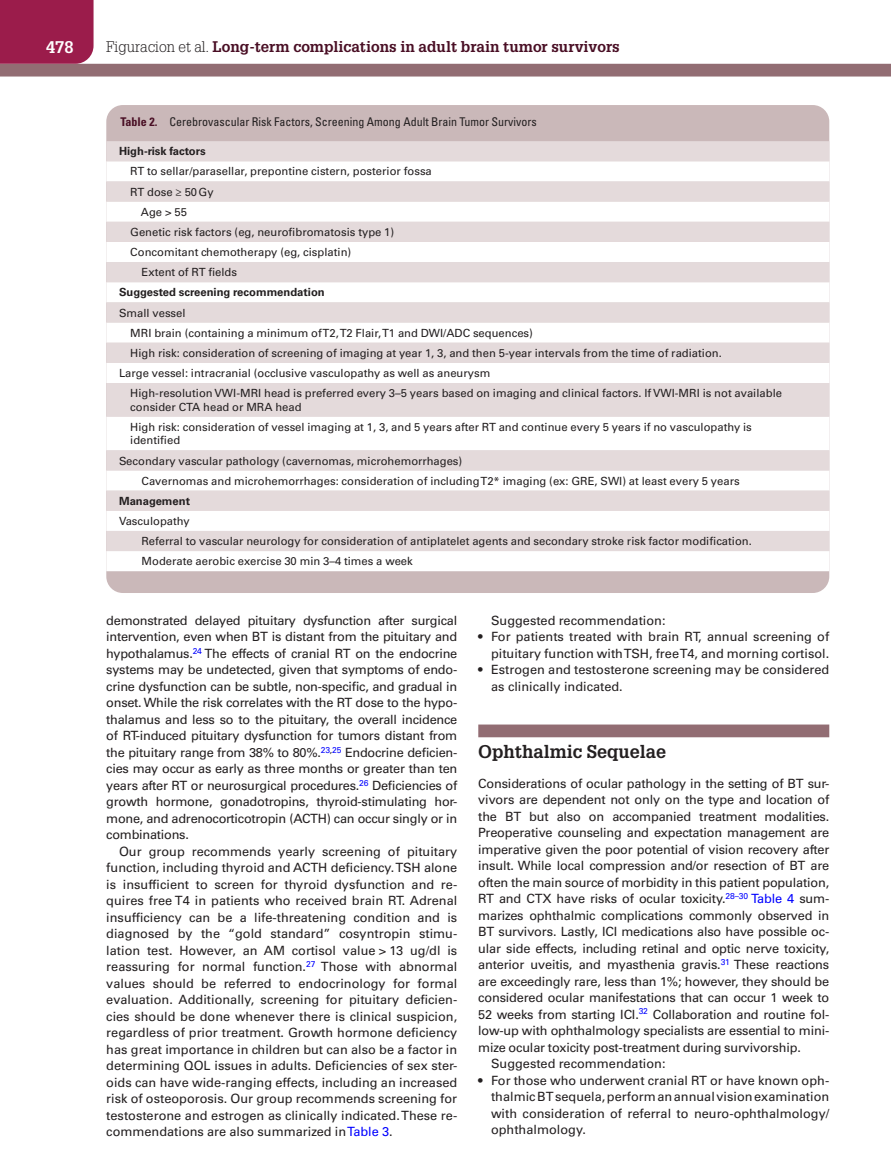
<style>
.page{position:relative;width:891px;height:1175px;background:#fff}
.page>*{position:absolute;margin:0;border:0;box-sizing:border-box;transform-origin:0 0}
.t1{font:700 18px "Glypha LT Std";color:#231f20}
.t2{font:700 16.5px "Glypha LT Std";color:#fff}
.t3{font:700 15px "Glypha LT Std";color:#490e24}
.t4{font:12.75px/16.5px "Univers LT Std";letter-spacing:-.015em;color:#231f20;text-align:justify}
.t5{font:condensed 12px "Univers LT Std";color:#231f20}
.t6{font:11.25px/20.1px "Univers LT Std";color:#231f20}
.t7{font:700 11.25px "Univers LT Std";color:#231f20}
.s1{font-weight:300;color:#231f20}
.s2{font-weight:700;color:#490e24}
.s3{color:#00f}
</style>
<div class="page">
<div style="left:0;top:64px;width:891px;height:12px;background:#926d73"></div>
<div style="left:0;top:0;width:94px;height:64px;background:#9b1c4b"></div>
<div style="left:478px;top:724px;width:351px;height:13px;background:#926d73"></div>
<div style="left:106px;top:105px;width:723px;height:488px;background:#cab8b9;border-radius:16px"></div>
<div style="left:106px;top:141px;width:723px;height:20px;background:#e4dadb"></div>
<svg style="left:106px;top:161px;width:723px;height:410px;fill:#fff"></svg>
<p class="t2" style="left:46px;top:37px;width:29px">478</p>
<p class="t3" style="left:106px;top:37px;width:515px"><span class="s1">Figuracion et al.</span> Long-term complications in adult brain tumor survivors</p>
<p class="t5" style="left:121px;top:114px;width:418px"><span class="s2">Table 2.</span> Cerebrovascular Risk Factors, Screening Among Adult Brain Tumor Survivors</p>
<p class="t7" style="left:119px;top:145px;width:88px">High-risk factors</p>
<p class="t6" style="left:130px;top:161px;width:303px">RT to sellar/parasellar, prepontine cistern, posterior fossa</p>
<p class="t6" style="left:130px;top:182px;width:85px">RT dose ≥ 50Gy</p>
<p class="t6" style="left:141px;top:202px;width:47px">Age &gt; 55</p>
<p class="t6" style="left:130px;top:222px;width:265px">Genetic risk factors (eg, neurofibromatosis type 1)</p>
<p class="t6" style="left:130px;top:242px;width:223px">Concomitant chemotherapy (eg, cisplatin)</p>
<p class="t6" style="left:142px;top:262px;width:97px">Extent of RT fields</p>
<p class="t7" style="left:119px;top:286px;width:207px">Suggested screening recommendation</p>
<p class="t6" style="left:119px;top:302px;width:68px">Small vessel</p>
<p class="t6" style="left:130px;top:323px;width:404px">MRI brain (containing a minimum of T2, T2 Flair, T1 and DWI/ADC sequences)</p>
<p class="t6" style="left:130px;top:343px;width:593px">High risk: consideration of screening of imaging at year 1, 3, and then 5-year intervals from the time of radiation.</p>
<p class="t6" style="left:119px;top:363px;width:373px">Large vessel: intracranial (occlusive vasculopathy as well as aneurysm</p>
<p class="t6" style="left:130px;top:383px;width:653px">High-resolution VWI-MRI head is preferred every 3–5 years based on imaging and clinical factors. If VWI-MRI is not available</p>
<p class="t6" style="left:130px;top:397px;width:623px">consider CTA head or MRA head<br>High risk: consideration of vessel imaging at 1, 3, and 5 years after RT and continue every 5 years if no vasculopathy is</p>
<p class="t6" style="left:130px;top:430px;width:52px">identified</p>
<p class="t6" style="left:119px;top:450px;width:345px">Secondary vascular pathology (cavernomas, microhemorrhages)</p>
<p class="t6" style="left:142px;top:471px;width:600px">Cavernomas and microhemorrhages: consideration of including T2* imaging (ex: GRE, SWI) at least every 5 years</p>
<p class="t7" style="left:119px;top:494px;width:73px">Management</p>
<p class="t6" style="left:142px;top:511px;width:612px;text-indent:-22px">Vasculopathy<br>Referral to vascular neurology for consideration of antiplatelet agents and secondary stroke risk factor modification.<br>Moderate aerobic exercise 30 min 3–4 times a week</p>
<p class="t4" style="left:106px;top:612px;width:353px">demonstrated delayed pituitary dysfunction after surgical intervention, even when BT is distant from the pituitary and hypothalamus.<sup>24</sup> The effects of cranial RT on the endocrine systems may be undetected, given that symptoms of endo&shy;crine dysfunction can be subtle, non-specific, and gradual in onset. While the risk correlates with the RT dose to the hypo&shy;thalamus and less so to the pituitary, the overall incidence of RT-induced pituitary dysfunction for tumors distant from the pituitary range from 38% to 80%.<sup>23</sup><sup>,</sup><sup>25</sup> Endocrine deficien&shy;cies may occur as early as three months or greater than ten years after RT or neurosurgical procedures.<sup>26</sup> Deficiencies of growth hormone, gonadotropins, thyroid-stimulating hor&shy;mone, and adrenocorticotropin (ACTH) can occur singly or in combinations.</p>
<p class="t4" style="left:106px;top:843px;width:353px;text-indent:13px">Our group recommends yearly screening of pituitary function, including thyroid and ACTH deficiency. TSH alone is insufficient to screen for thyroid dysfunction and re&shy;quires free T4 in patients who received brain RT. Adrenal insufficiency can be a life-threatening condition and is diagnosed by the “gold standard” cosyntropin stimu&shy;lation test. However, an AM cortisol value &gt; 13 ug/dl is reassuring for normal function.<sup>27</sup> Those with abnormal values should be referred to endocrinology for formal evaluation. Additionally, screening for pituitary deficien&shy;cies should be done whenever there is clinical suspicion, regardless of prior treatment. Growth hormone deficiency has great importance in children but can also be a factor in determining QOL issues in adults. Deficiencies of sex ster&shy;oids can have wide-ranging effects, including an increased risk of osteoporosis. Our group recommends screening for testosterone and estrogen as clinically indicated. These re&shy;commendations are also summarized in <span class="s3">Table 3</span>.</p>
<p class="t4" style="left:491px;top:612px;width:176px">Suggested recommendation:</p>
<p class="t4" style="left:478px;top:628px;width:353px;text-align:right">• For patients treated with brain RT, annual screening of pituitary function with TSH, free T4, and morning cortisol.</p>
<p class="t4" style="left:491px;top:661px;width:340px;text-indent:-13px">• Estrogen and testosterone screening may be considered as clinically indicated.</p>
<h1 class="t1" style="left:478px;top:740px;width:189px">Ophthalmic Sequelae</h1>
<p class="t4" style="left:478px;top:775px;width:352px">Considerations of ocular pathology in the setting of BT sur-</p>
<p class="t4" style="left:478px;top:791px;width:353px">vivors are dependent not only on the type and location of</p>
<p class="t4" style="left:478px;top:808px;width:353px">the BT but also on accompanied treatment modalities.</p>
<p class="t4" style="left:478px;top:824px;width:352px">Preoperative counseling and expectation management are</p>
<p class="t4" style="left:478px;top:841px;width:353px">imperative given the poor potential of vision recovery after</p>
<p class="t4" style="left:478px;top:857px;width:352px">insult. While local compression and/or resection of BT are</p>
<p class="t4" style="left:478px;top:874px;width:352px">often the main source of morbidity in this patient population,</p>
<p class="t4" style="left:478px;top:890px;width:352px">RT and CTX have risks of ocular toxicity.<sup>28–30</sup> <span class="s3">Table 4</span> sum-</p>
<p class="t4" style="left:478px;top:907px;width:353px">marizes ophthalmic complications commonly observed in</p>
<p class="t4" style="left:478px;top:923px;width:353px">BT survivors. Lastly, ICI medications also have possible oc-</p>
<p class="t4" style="left:478px;top:940px;width:353px">ular side effects, including retinal and optic nerve toxicity,</p>
<p class="t4" style="left:478px;top:956px;width:353px">anterior uveitis, and myasthenia gravis.<sup>31</sup> These reactions</p>
<p class="t4" style="left:478px;top:973px;width:352px">are exceedingly rare, less than 1%; however, they should be</p>
<p class="t4" style="left:478px;top:989px;width:352px">considered ocular manifestations that can occur 1 week to</p>
<p class="t4" style="left:478px;top:1006px;width:352px">52 weeks from starting ICI.<sup>32</sup> Collaboration and routine fol-</p>
<p class="t4" style="left:478px;top:1022px;width:353px">low-up with ophthalmology specialists are essential to mini-</p>
<p class="t4" style="left:478px;top:1039px;width:324px">mize ocular toxicity post-treatment during survivorship.</p>
<p class="t4" style="left:491px;top:1055px;width:176px">Suggested recommendation:</p>
<p class="t4" style="left:491px;top:1072px;width:340px;text-indent:-13px">• For those who underwent cranial RT or have known oph&shy;thalmic BT sequela, perform an annual vision examination with consideration of referral to neuro-ophthalmology/ ophthalmology.</p>
</div>
